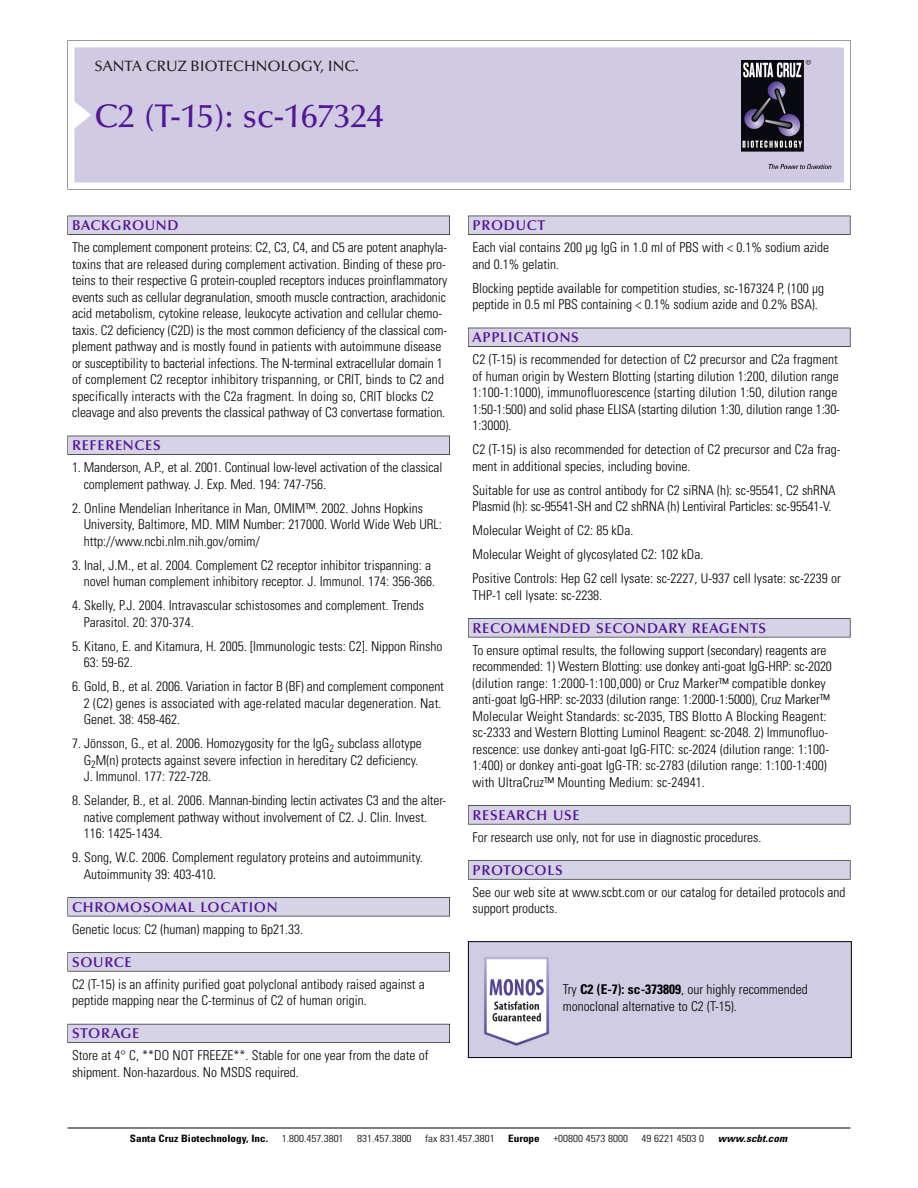
<style>
.page{position:relative;width:918px;height:1188px;background:#fff}
.page>*{position:absolute;margin:0;border:0;box-sizing:border-box;transform-origin:0 0}
.t1{font:500 33px "Optima";color:#511695}
.t2{font:500 15px "Optima";color:#231f20}
.t3{font:600 14.25px "Optima";letter-spacing:.05em;color:#511695}
.t4{font:300 condensed 13.5px/16.5px "Univers";color:#000}
.t5{font:300 condensed 10.2px "Univers";color:#000;scale:1.1 1}
.t6{font:700 condensed 10.2px "Univers";color:#000;scale:1.1 1}
.t7{font:italic 700 condensed 10.2px "Univers";letter-spacing:.005em;color:#000;scale:1.1 1}
.s1{font-weight:700}
</style>
<div class="page">
<svg style="left:68px;top:40px;width:783px;height:149px"></svg>
<div style="left:74px;top:47px;width:770px;height:135px;background:#d1cae3"></div>
<img style="left:741px;top:60px;width:90px;height:108px">
<div style="left:68px;top:216px;width:382px;height:19px;background:#525155"></div>
<div style="left:68px;top:216px;width:381px;height:18px;background:#d7d3e7"></div>
<div style="left:68px;top:436px;width:382px;height:19px;background:#515055"></div>
<div style="left:68px;top:436px;width:381px;height:18px;background:#d7d3e7"></div>
<div style="left:68px;top:897px;width:382px;height:19px;background:#545357"></div>
<div style="left:68px;top:898px;width:381px;height:18px;background:#d7d3e7"></div>
<div style="left:68px;top:952px;width:382px;height:19px;background:#575759"></div>
<div style="left:68px;top:953px;width:381px;height:18px;background:#d7d3e7"></div>
<div style="left:68px;top:1024px;width:382px;height:19px;background:#5b5a62"></div>
<div style="left:68px;top:1024px;width:381px;height:18px;background:#d7d3e7"></div>
<div style="left:468px;top:216px;width:382px;height:19px;background:#525155"></div>
<div style="left:468px;top:216px;width:382px;height:18px;background:#d7d3e7"></div>
<div style="left:468px;top:328px;width:382px;height:19px;background:#515055"></div>
<div style="left:468px;top:328px;width:382px;height:18px;background:#d7d3e7"></div>
<div style="left:468px;top:618px;width:382px;height:19px;background:#545357"></div>
<div style="left:468px;top:619px;width:382px;height:18px;background:#d7d3e7"></div>
<div style="left:468px;top:805px;width:382px;height:19px;background:#575759"></div>
<div style="left:468px;top:806px;width:382px;height:18px;background:#d7d3e7"></div>
<svg style="left:468px;top:860px;width:382px;height:20px"></svg>
<div style="left:468px;top:861px;width:382px;height:18px;background:#d7d3e7"></div>
<hr style="left:68px;top:1128px;width:782px;height:1px;background:#000">
<img style="left:470px;top:943px;width:380px;height:113px">
<div style="left:468px;top:941px;width:384px;height:117px;border:1px solid #000"></div>
<p class="t2" style="left:94px;top:61px;width:266px">SANTA CRUZ BIOTECHNOLOGY, INC.</p>
<h1 class="t1" style="left:94px;top:103px;width:291px">C2 (T-15): sc-167324</h1>
<p class="t3" style="left:72px;top:219px;width:108px">BACKGROUND</p>
<p class="t4" style="left:72px;top:240px;width:377px">The complement component proteins: C2, C3, C4, and C5 are potent anaphyla&shy;toxins that are released during complement activation. Binding of these pro&shy;teins to their respective G protein-coupled receptors induces proinflammatory events such as cellular degranulation, smooth muscle contraction, arachidonic acid metabolism, cytokine release, leukocyte activation and cellular chemo&shy;taxis. C2 deficiency (C2D) is the most common deficiency of the classical com&shy;plement pathway and is mostly found in patients with autoimmune disease or susceptibility to bacterial infections. The N-terminal extracellular domain 1 of complement C2 receptor inhibitory trispanning, or CRIT, binds to C2 and specifically interacts with the C2a fragment. In doing so, CRIT blocks C2 cleavage and also prevents the classical pathway of C3 convertase formation.</p>
<p class="t3" style="left:72px;top:440px;width:90px">REFERENCES</p>
<p class="t4" style="left:84px;top:460px;width:360px;text-indent:-12px">1. Manderson, A.P., et al. 2001. Continual low-level activation of the classical complement pathway. J. Exp. Med. 194: 747-756.</p>
<p class="t4" style="left:84px;top:501px;width:360px;text-indent:-12px">2. Online Mendelian Inheritance in Man, OMIM™. 2002. Johns Hopkins<br>University, Baltimore, MD. MIM Number: 217000. World Wide Web URL: http://www.ncbi.nlm.nih.gov/omim/</p>
<p class="t4" style="left:72px;top:558px;width:365px;text-align:right">3. Inal, J.M., et al. 2004. Complement C2 receptor inhibitor trispanning: a novel human complement inhibitory receptor. J. Immunol. 174: 356-366.</p>
<p class="t4" style="left:84px;top:598px;width:342px;text-indent:-12px">4. Skelly, P.J. 2004. Intravascular schistosomes and complement. Trends<br>Parasitol. 20: 370-374.</p>
<p class="t4" style="left:84px;top:639px;width:360px;text-indent:-12px">5. Kitano, E. and Kitamura, H. 2005. [Immunologic tests: C2]. Nippon Rinsho<br>63: 59-62.</p>
<p class="t4" style="left:84px;top:679px;width:362px;text-indent:-12px">6. Gold, B., et al. 2006. Variation in factor B (BF) and complement component<br>2 (C2) genes is associated with age-related macular degeneration. Nat.<br>Genet. 38: 458-462.</p>
<p class="t4" style="left:84px;top:736px;width:339px;text-indent:-12px">7. Jönsson, G., et al. 2006. Homozygosity for the IgG<sub>2</sub> subclass allotype<br>G<sub>2</sub>M(n) protects against severe infection in hereditary C2 deficiency.<br>J. Immunol. 177: 722-728.</p>
<p class="t4" style="left:84px;top:793px;width:364px;text-indent:-12px">8. Selander, B., et al. 2006. Mannan-binding lectin activates C3 and the alter&shy;native complement pathway without involvement of C2. J. Clin. Invest.<br>116: 1425-1434.</p>
<p class="t4" style="left:84px;top:850px;width:341px;text-indent:-12px">9. Song, W.C. 2006. Complement regulatory proteins and autoimmunity.<br>Autoimmunity 39: 403-410.</p>
<p class="t3" style="left:72px;top:901px;width:207px">CHROMOSOMAL LOCATION</p>
<p class="t4" style="left:72px;top:922px;width:233px">Genetic locus: C2 (human) mapping to 6p21.33.</p>
<p class="t3" style="left:72px;top:956px;width:61px">SOURCE</p>
<p class="t4" style="left:72px;top:977px;width:354px">C2 (T-15) is an affinity purified goat polyclonal antibody raised against a peptide mapping near the C-terminus of C2 of human origin.</p>
<p class="t3" style="left:72px;top:1028px;width:69px">STORAGE</p>
<p class="t4" style="left:72px;top:1048px;width:358px">Store at 4° C, **DO NOT FREEZE**. Stable for one year from the date of shipment. Non-hazardous. No MSDS required.</p>
<p class="t3" style="left:473px;top:219px;width:74px">PRODUCT</p>
<p class="t4" style="left:473px;top:240px;width:358px">Each vial contains 200 µg IgG in 1.0 ml of PBS with &lt; 0.1% sodium azide and 0.1% gelatin.</p>
<p class="t4" style="left:473px;top:281px;width:353px">Blocking peptide available for competition studies, sc-167324 P, (100 µg peptide in 0.5 ml PBS containing &lt; 0.1% sodium azide and 0.2% BSA).</p>
<p class="t3" style="left:473px;top:332px;width:108px">APPLICATIONS</p>
<p class="t4" style="left:473px;top:352px;width:369px">C2 (T-15) is recommended for detection of C2 precursor and C2a fragment of human origin by Western Blotting (starting dilution 1:200, dilution range 1:100-1:1000), immunofluorescence (starting dilution 1:50, dilution range 1:50-1:500) and solid phase ELISA (starting dilution 1:30, dilution range 1:30- 1:3000).</p>
<p class="t4" style="left:473px;top:442px;width:370px">C2 (T-15) is also recommended for detection of C2 precursor and C2a frag&shy;ment in additional species, including bovine.</p>
<p class="t4" style="left:473px;top:483px;width:365px">Suitable for use as control antibody for C2 siRNA (h): sc-95541, C2 shRNA<br>Plasmid (h): sc-95541-SH and C2 shRNA (h) Lentiviral Particles: sc-95541-V.</p>
<p class="t4" style="left:473px;top:520px;width:370px;line-height:24px">Molecular Weight of C2: 85 kDa.<br>Molecular Weight of glycosylated C2: 102 kDa.<br>Positive Controls: Hep G2 cell lysate: sc-2227, U-937 cell lysate: sc-2239 or</p>
<p class="t4" style="left:473px;top:588px;width:131px">THP-1 cell lysate: sc-2238.</p>
<p class="t3" style="left:473px;top:622px;width:295px">RECOMMENDED SECONDARY REAGENTS</p>
<p class="t4" style="left:473px;top:643px;width:361px">To ensure optimal results, the following support (secondary) reagents are recommended: 1) Western Blotting: use donkey anti-goat IgG-HRP: sc-2020 (dilution range: 1:2000-1:100,000) or Cruz Marker™ compatible donkey anti-goat IgG-HRP: sc-2033 (dilution range: 1:2000-1:5000), Cruz Marker™ Molecular Weight Standards: sc-2035, TBS Blotto A Blocking Reagent: sc-2333 and Western Blotting Luminol Reagent: sc-2048. 2) Immunofluo&shy;rescence: use donkey anti-goat IgG-FITC: sc-2024 (dilution range: 1:100- 1:400) or donkey anti-goat IgG-TR: sc-2783 (dilution range: 1:100-1:400) with UltraCruz™ Mounting Medium: sc-24941.</p>
<p class="t3" style="left:473px;top:809px;width:109px">RESEARCH USE</p>
<p class="t4" style="left:473px;top:830px;width:290px">For research use only, not for use in diagnostic procedures.</p>
<p class="t3" style="left:473px;top:864px;width:92px">PROTOCOLS</p>
<p class="t4" style="left:473px;top:885px;width:375px">See our web site at www.scbt.com or our catalog for detailed protocols and support products.</p>
<p class="t4" style="left:563px;top:982px;width:247px">Try <span class="s1">C2 (E-7): sc-373809</span>, our highly recommended monoclonal alternative to C2 (T-15).</p>
<p class="t6" style="left:130px;top:1135px;width:127px">Santa Cruz Biotechnology, Inc.</p>
<p class="t5" style="left:282px;top:1135px;width:58px">1.800.457.3801</p>
<p class="t5" style="left:357px;top:1135px;width:51px">831.457.3800</p>
<p class="t5" style="left:425px;top:1135px;width:65px">fax 831.457.3801</p>
<p class="t6" style="left:508px;top:1135px;width:30px">Europe</p>
<p class="t5" style="left:553px;top:1135px;width:69px">+00800 4573 8000</p>
<p class="t5" style="left:642px;top:1135px;width:58px">49 6221 4503 0</p>
<p class="t7" style="left:718px;top:1135px;width:64px">www.scbt.com</p>
</div>
